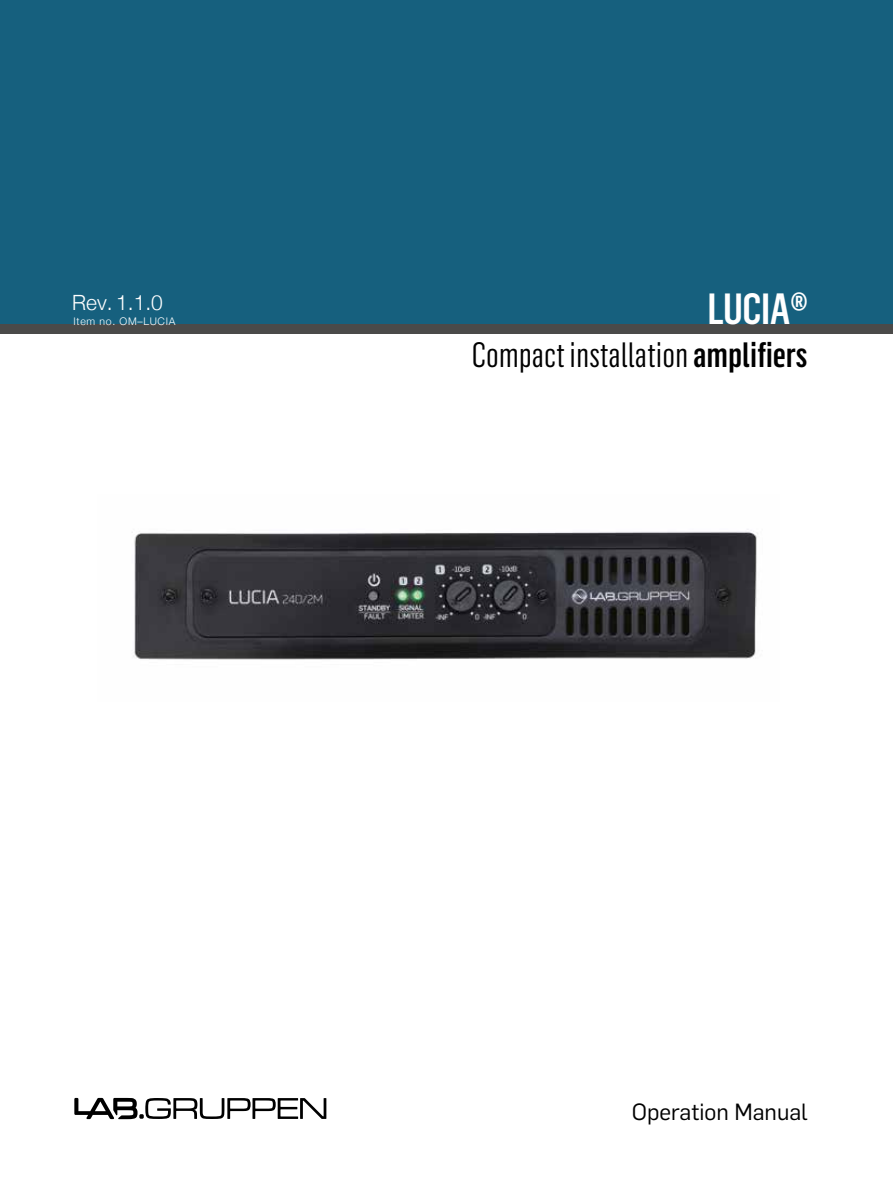
<style>
.page{position:relative;width:893px;height:1191px;background:#fff}
.page>*{position:absolute;margin:0;border:0;box-sizing:border-box;transform-origin:0 0}
.t1{font:500 42.75px "Flama Condensed";letter-spacing:-.01em;color:#fff}
.t2{font:34.5px "Flama Condensed";color:#000}
.t3{font:22.95px "Flama";color:#000}
.t4{font:300 21px "Helvetica Neue";color:#fff}
.t5{font:300 10.5px "Helvetica Neue";letter-spacing:.065em;color:#fff}
.s1{font-weight:500}
</style>
<div class="page">
<img style="left:132px;top:529px;width:626px;height:131px">
<div style="left:0;top:0;width:893px;height:325px;background:#16607e"></div>
<div style="left:0;top:325px;width:893px;height:9px;background:#4a4a49"></div>
<svg style="left:74px;top:1098px;width:252px;height:21px"></svg>
<p class="t4" style="left:72px;top:289px;width:92px">Rev. 1.1.0</p>
<p class="t5" style="left:74px;top:315px;width:103px">Item no. OM–LUCIA</p>
<p class="t1" style="left:707px;top:282px;width:102px">LUCIA®</p>
<p class="t2" style="left:472px;top:334px;width:337px">Compact installation <span class="s1">amplifiers</span></p>
<p class="t3" style="left:632px;top:1095px;width:177px">Operation Manual</p>
</div>
